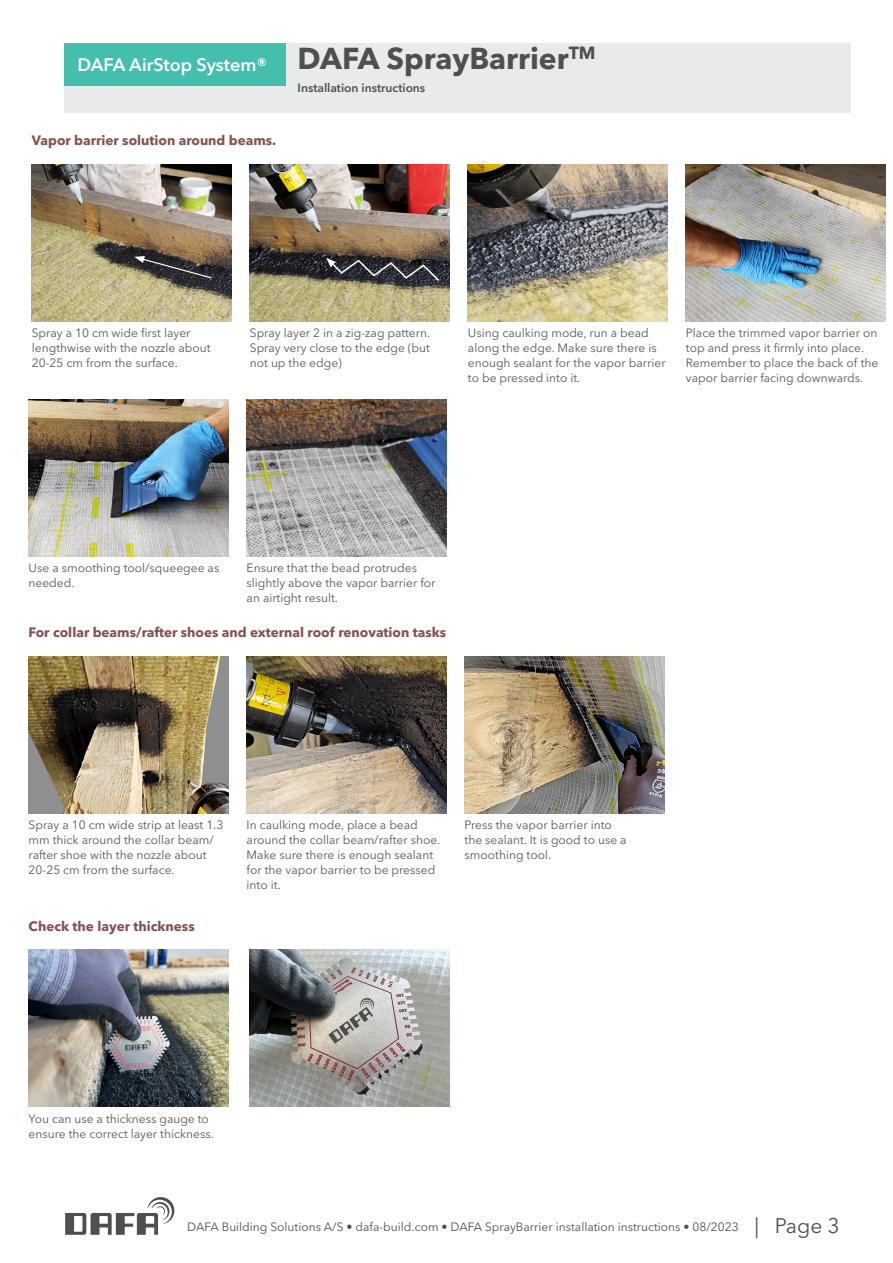
<style>
.page{position:relative;width:893px;height:1263px;background:#fff}
.page>*{position:absolute;margin:0;border:0;box-sizing:border-box;transform-origin:0 0}
.t1{font:700 30px "Avenir Next LT Pro";color:#4d5053}
.t2{font:600 18px "Avenir Next LT Pro";color:#fff}
._2_Rubrik{font:700 13.5px "Avenir Next LT Pro";color:#85514e}
._2_Rubrik-2{font:12px/15px "Avenir Next LT Pro";color:#57585a}
.t3{font:12px "Avenir Next LT Pro";color:#4d5053}
.t4{font:600 12px "Avenir Next LT Pro";color:#4d5053}
.s1{font-size:21px}
</style>
<div class="page">
<svg style="left:65px;top:1197px;width:109px;height:38px"></svg>
<div style="left:65px;top:43px;width:786px;height:69px;background:#e9eaec"></div>
<div style="left:65px;top:43px;width:221px;height:43px;background:#45bfad"></div>
<img style="left:29px;top:656px;width:199px;height:158px">
<img style="left:247px;top:656px;width:199px;height:158px">
<img style="left:465px;top:656px;width:199px;height:158px">
<img style="left:29px;top:950px;width:199px;height:157px">
<img style="left:250px;top:950px;width:200px;height:157px">
<img style="left:32px;top:164px;width:200px;height:158px">
<img style="left:250px;top:164px;width:200px;height:158px">
<img style="left:468px;top:164px;width:200px;height:158px">
<img style="left:686px;top:164px;width:200px;height:158px">
<img style="left:29px;top:399px;width:199px;height:158px">
<img style="left:247px;top:399px;width:199px;height:158px">
<svg style="left:134px;top:256px;width:79px;height:23px;background:#4e4945"></svg>
<svg style="left:326px;top:258px;width:114px;height:24px;background:#3f3f44"></svg>
<p class="t2" style="left:77px;top:54px;width:191px">DAFA AirStop System®</p>
<p class="_2_Rubrik" style="left:32px;top:132px;width:246px">Vapor barrier solution around beams.</p>
<p class="t1" style="left:298px;top:40px;width:299px">DAFA SprayBarrier<sup>TM</sup></p>
<p class="t4" style="left:298px;top:80px;width:129px">Installation instructions</p>
<p class="_2_Rubrik-2" style="left:32px;top:325px;width:180px">Spray a 10 cm wide first layer lengthwise with the nozzle about<br>20-25 cm from the surface.</p>
<p class="_2_Rubrik-2" style="left:250px;top:325px;width:182px;text-align:justify">Spray layer 2 in a zig-zag pattern.<br>Spray very close to the edge (but not up the edge)</p>
<p class="_2_Rubrik-2" style="left:468px;top:325px;width:199px">Using caulking mode, run a bead along the edge. Make sure there is enough sealant for the vapor barrier to be pressed into it.</p>
<p class="_2_Rubrik-2" style="left:686px;top:325px;width:194px">Place the trimmed vapor barrier on top and press it firmly into place.<br>Remember to place the back of the vapor barrier facing downwards.</p>
<p class="_2_Rubrik-2" style="left:29px;top:561px;width:192px">Use a smoothing tool/squeegee as needed.</p>
<p class="_2_Rubrik-2" style="left:247px;top:561px;width:190px">Ensure that the bead protrudes slightly above the vapor barrier for an airtight result.</p>
<p class="_2_Rubrik" style="left:29px;top:624px;width:419px">For collar beams/rafter shoes and external roof renovation tasks</p>
<p class="_2_Rubrik-2" style="left:29px;top:817px;width:196px">Spray a 10 cm wide strip at least 1.3 mm thick around the collar beam/ rafter shoe with the nozzle about<br>20-25 cm from the surface.</p>
<p class="_2_Rubrik-2" style="left:247px;top:817px;width:195px">In caulking mode, place a bead around the collar beam/rafter shoe.<br>Make sure there is enough sealant for the vapor barrier to be pressed into it.</p>
<p class="_2_Rubrik-2" style="left:465px;top:817px;width:164px">Press the vapor barrier into the sealant. It is good to use a smoothing tool.</p>
<p class="_2_Rubrik" style="left:29px;top:918px;width:168px">Check the layer thickness</p>
<p class="_2_Rubrik-2" style="left:29px;top:1111px;width:187px">You can use a thickness gauge to ensure the correct layer thickness.</p>
<p class="t3" style="left:187px;top:1220px;width:654px">DAFA Building Solutions A/S • dafa-build.com • DAFA SprayBarrier installation instructions • 08/2023 <span class="s1">| Page 3</span></p>
</div>
